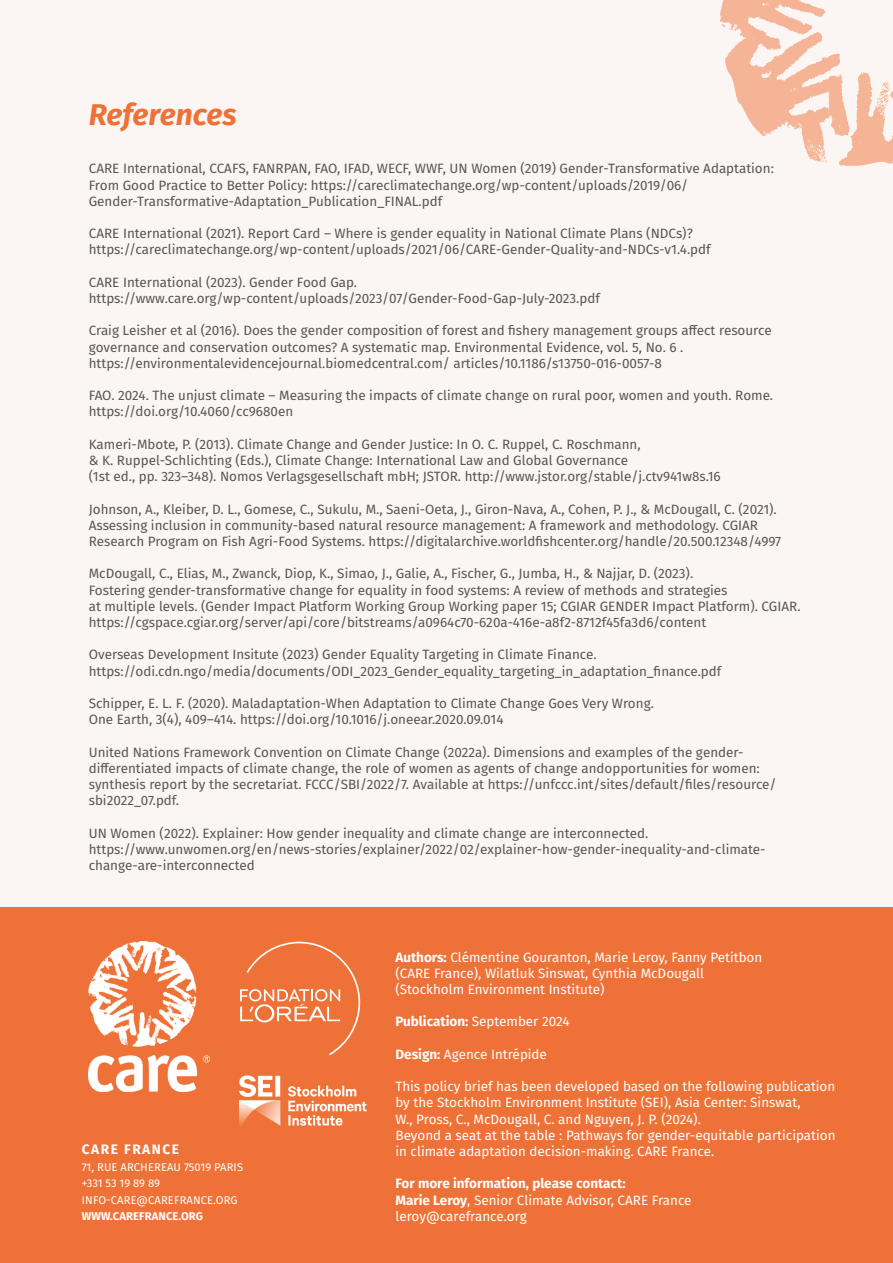
<style>
.page{position:relative;width:893px;height:1263px;background:#fbf6f3}
.page>*{position:absolute;margin:0;border:0;box-sizing:border-box;transform-origin:0 0}
.t1{font:italic 700 30px "Fira Sans";color:#ee7237}
.Bibliography{font:700 13.65px "Fira Sans";letter-spacing:.11em;color:#fff}
.t2{font:13.5px/16.2px "Fira Sans";color:#575756}
.t3{font:13.5px/16.2px "Fira Sans";color:#fff}
.t4{font:700 13.5px "Fira Sans";color:#fff}
.Bibliography-2{font:11.25px "Fira Sans";letter-spacing:.01em;color:#fff}
.Bibliography-3{font:700 11.25px "Fira Sans";letter-spacing:.01em;color:#fff}
.Bibliography-4{font:11.25px "Fira Sans";letter-spacing:-.01em;color:#fff}
.s1{font-weight:700}
</style>
<div class="page">
<div style="left:0;top:908px;width:893px;height:355px;background:#ee7237"></div>
<img style="left:89px;top:941px;width:120px;height:151px">
<svg style="left:240px;top:942px;width:120px;height:113px"></svg>
<svg style="left:720px;top:0;width:173px;height:166px"></svg>
<img style="left:239px;top:1075px;width:128px;height:51px">
<p class="t1" style="left:89px;top:89px;width:149px">References</p>
<p class="t2" style="left:89px;top:160px;width:687px">CARE International, CCAFS, FANRPAN, FAO, IFAD, WECF, WWF, UN Women (2019) Gender-Transformative Adaptation:</p>
<p class="t2" style="left:89px;top:176px;width:601px">From Good Practice to Better Policy: https://careclimatechange.org/wp-content/uploads/2019/06/</p>
<p class="t2" style="left:89px;top:193px;width:355px">Gender-Transformative-Adaptation_Publication_FINAL.pdf</p>
<p class="t2" style="left:89px;top:225px;width:606px">CARE International (2021). Report Card – Where is gender equality in National Climate Plans (NDCs)?</p>
<p class="t2" style="left:89px;top:241px;width:623px">https://careclimatechange.org/wp-content/uploads/2021/06/CARE-Gender-Quality-and-NDCs-v1.4.pdf</p>
<p class="t2" style="left:89px;top:274px;width:270px">CARE International (2023). Gender Food Gap.</p>
<p class="t2" style="left:89px;top:290px;width:513px">https://www.care.org/wp-content/uploads/2023/07/Gender-Food-Gap-July-2023.pdf</p>
<p class="t2" style="left:89px;top:322px;width:684px">Craig Leisher et al (2016). Does the gender composition of forest and fishery management groups affect resource governance and conservation outcomes? A systematic map. Environmental Evidence, vol. 5, No. 6 .</p>
<p class="t2" style="left:89px;top:355px;width:575px">https://environmentalevidencejournal.biomedcentral.com/ articles/10.1186/s13750-016-0057-8</p>
<p class="t2" style="left:89px;top:387px;width:686px">FAO. 2024. The unjust climate – Measuring the impacts of climate change on rural poor, women and youth. Rome. https://doi.org/10.4060/cc9680en</p>
<p class="t2" style="left:89px;top:436px;width:553px">Kameri-Mbote, P. (2013). Climate Change and Gender Justice: In O. C. Ruppel, C. Roschmann,</p>
<p class="t2" style="left:89px;top:452px;width:541px">&amp; K. Ruppel-Schlichting (Eds.), Climate Change: International Law and Global Governance</p>
<p class="t2" style="left:89px;top:468px;width:634px">(1st ed., pp. 323–348). Nomos Verlagsgesellschaft mbH; JSTOR. http://www.jstor.org/stable/j.ctv941w8s.16</p>
<p class="t2" style="left:89px;top:500px;width:694px">Johnson, A., Kleiber, D. L., Gomese, C., Sukulu, M., Saeni-Oeta, J., Giron-Nava, A., Cohen, P. J., &amp; McDougall, C. (2021).<br>Assessing inclusion in community-based natural resource management: A framework and methodology. CGIAR<br>Research Program on Fish Agri-Food Systems. https://digitalarchive.worldfishcenter.org/handle/20.500.12348/4997</p>
<p class="t2" style="left:89px;top:565px;width:606px">McDougall, C., Elias, M., Zwanck, Diop, K., Simao, J., Galie, A., Fischer, G., Jumba, H., &amp; Najjar, D. (2023).</p>
<p class="t2" style="left:89px;top:581px;width:640px">Fostering gender-transformative change for equality in food systems: A review of methods and strategies</p>
<p class="t2" style="left:89px;top:598px;width:713px">at multiple levels. (Gender Impact Platform Working Group Working paper 15; CGIAR GENDER Impact Platform). CGIAR. https://cgspace.cgiar.org/server/api/core/bitstreams/a0964c70-620a-416e-a8f2-8712f45fa3d6/content</p>
<p class="t2" style="left:89px;top:646px;width:509px">Overseas Development Insitute (2023) Gender Equality Targeting in Climate Finance.</p>
<p class="t2" style="left:89px;top:662px;width:634px">https://odi.cdn.ngo/media/documents/ODI_2023_Gender_equality_targeting_in_adaptation_finance.pdf</p>
<p class="t2" style="left:89px;top:695px;width:567px">Schipper, E. L. F. (2020). Maladaptation-When Adaptation to Climate Change Goes Very Wrong.</p>
<p class="t2" style="left:89px;top:711px;width:416px">One Earth, 3(4), 409–414. https://doi.org/10.1016/j.oneear.2020.09.014</p>
<p class="t2" style="left:89px;top:743px;width:689px">United Nations Framework Convention on Climate Change (2022a). Dimensions and examples of the gender&shy;differentiated impacts of climate change, the role of women as agents of change andopportunities for women: synthesis report by the secretariat. FCCC/SBI/2022/7. Available at https://unfccc.int/sites/default/files/resource/</p>
<p class="t2" style="left:89px;top:792px;width:92px">sbi2022_07.pdf.</p>
<p class="t2" style="left:89px;top:824px;width:561px">UN Women (2022). Explainer: How gender inequality and climate change are interconnected.</p>
<p class="t2" style="left:89px;top:841px;width:678px">https://www.unwomen.org/en/news-stories/explainer/2022/02/explainer-how-gender-inequality-and-climate&shy;change-are-interconnected</p>
<p class="Bibliography" style="left:82px;top:1138px;width:99px">CARE FRANCE</p>
<p class="Bibliography-2" style="left:82px;top:1158px;width:163px">71, RUE ARCHEREAU 75019 PARIS</p>
<p class="Bibliography-4" style="left:82px;top:1175px;width:80px">+331 53 19 89 89</p>
<p class="Bibliography-2" style="left:82px;top:1191px;width:157px">INFO-CARE@CAREFRANCE.ORG</p>
<p class="Bibliography-3" style="left:82px;top:1207px;width:123px">WWW.CAREFRANCE.ORG</p>
<p class="t3" style="left:395px;top:948px;width:368px"><span class="s1">Authors:</span> Clémentine Gouranton, Marie Leroy, Fanny Petitbon (CARE France), Wilatluk Sinswat, Cynthia McDougall (Stockholm Environment Institute)</p>
<p class="t3" style="left:395px;top:1013px;width:176px"><span class="s1">Publication:</span> September 2024</p>
<p class="t3" style="left:395px;top:1045px;width:153px"><span class="s1">Design:</span> Agence Intrépide</p>
<p class="t3" style="left:395px;top:1078px;width:441px">This policy brief has been developed based on the following publication</p>
<p class="t3" style="left:395px;top:1094px;width:442px">by the Stockholm Environment Institute (SEI), Asia Center: Sinswat,<br>W., Pross, C., McDougall, C. and Nguyen, J. P. (2024).<br>Beyond a seat at the table : Pathways for gender-equitable participation in climate adaptation decision-making. CARE France.</p>
<p class="t4" style="left:395px;top:1172px;width:232px">For more information, please contact:</p>
<p class="t3" style="left:395px;top:1191px;width:298px"><span class="s1">Marie Leroy</span>, Senior Climate Advisor, CARE France</p>
<p class="t3" style="left:395px;top:1207px;width:133px">leroy@carefrance.org</p>
</div>
